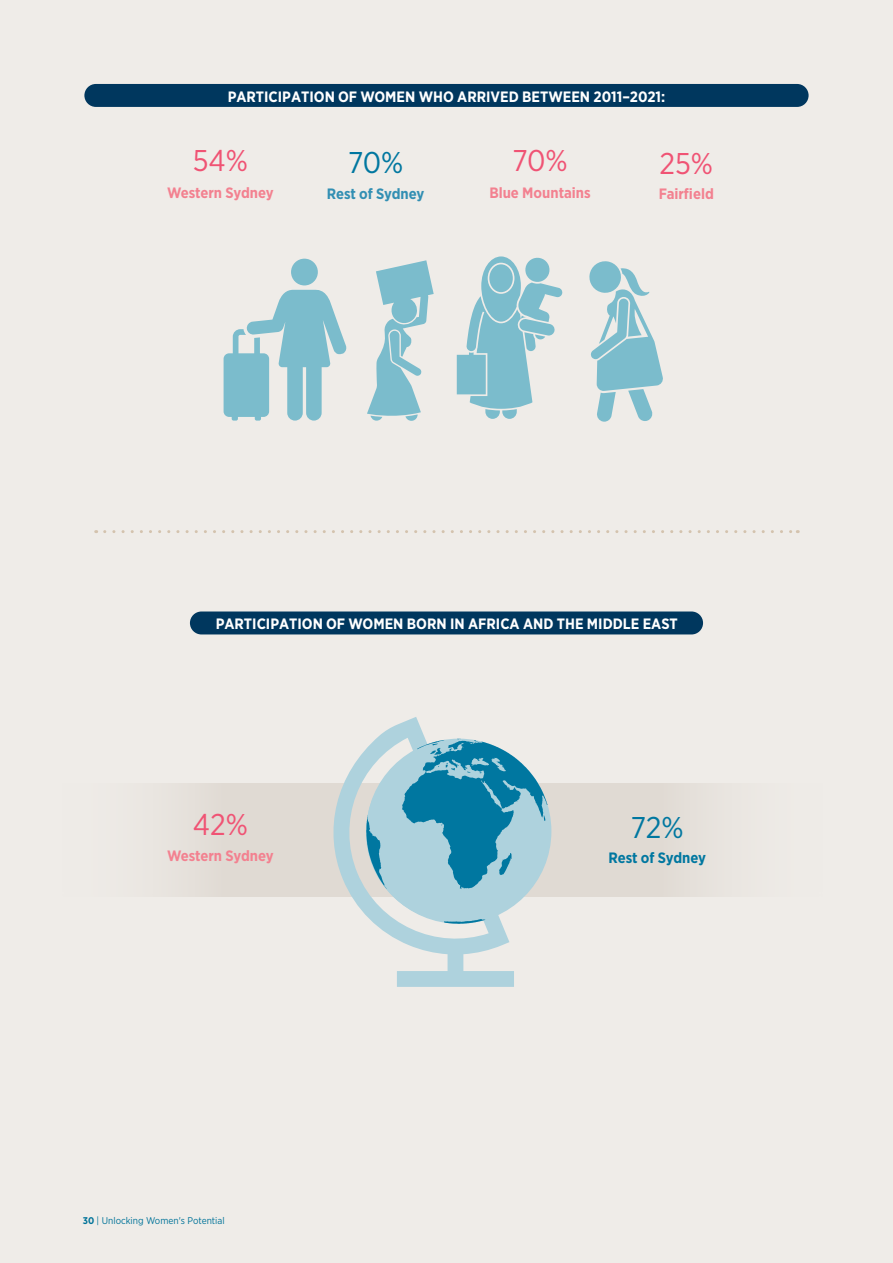
<style>
.page{position:relative;width:893px;height:1263px;background:#efece8}
.page>*{position:absolute;margin:0;border:0;box-sizing:border-box;transform-origin:0 0}
.t1{font:30px "Gotham Narrow";color:#f05374}
.t2{font:30px "Gotham Narrow";color:#0077a0}
.t3{font:700 15px "Gotham Narrow";color:#fff}
.t4{font:700 15px "Gotham Narrow";color:#f38190}
.t5{font:700 15px "Gotham Narrow";letter-spacing:-.01em;color:#328fb3}
.t6{font:700 15px "Gotham Narrow";letter-spacing:-.01em;color:#0077a0}
.t7{font:9.75px "Gotham Narrow";color:#007399}
.s1{font-weight:700}
</style>
<div class="page">
<div style="left:190px;top:611px;width:513px;height:23px;background:#00375e;border-radius:11px"></div>
<div style="left:84px;top:84px;width:725px;height:23px;background:#00375e;border-radius:11px"></div>
<div style="left:51px;top:783px;width:783px;height:114px;background:linear-gradient(to bottom,#e6e1db,#e6e1db)"></div>
<svg style="left:105px;top:530px;width:693px;height:3px"></svg>
<div style="left:291px;top:259px;width:27px;height:26px;background:#7bbccc;border-radius:50%"></div>
<svg style="left:224px;top:289px;width:123px;height:132px"></svg>
<svg style="left:457px;top:256px;width:106px;height:163px"></svg>
<svg style="left:589px;top:261px;width:74px;height:161px"></svg>
<svg style="left:367px;top:260px;width:67px;height:161px"></svg>
<svg style="left:333px;top:717px;width:219px;height:270px"></svg>
<div style="left:366px;top:739px;width:185px;height:185px;background:#aed2dd;border-radius:50%"></div>
<svg style="left:444px;top:919px;width:42px;height:5px"></svg>
<svg style="left:366px;top:815px;width:21px;height:74px"></svg>
<svg style="left:402px;top:739px;width:145px;height:151px"></svg>
<p class="t3" style="left:228px;top:87px;width:439px">PARTICIPATION OF WOMEN WHO ARRIVED BETWEEN 2011–2021:</p>
<h1 class="t1" style="left:193px;top:142px;width:57px">54%</h1>
<h1 class="t2" style="left:348px;top:144px;width:57px">70%</h1>
<h1 class="t1" style="left:512px;top:142px;width:57px">70%</h1>
<h1 class="t1" style="left:659px;top:144px;width:55px">25%</h1>
<p class="t4" style="left:167px;top:183px;width:108px">Western Sydney</p>
<p class="t5" style="left:327px;top:184px;width:99px">Rest of Sydney</p>
<p class="t4" style="left:489px;top:183px;width:103px">Blue Mountains</p>
<p class="t4" style="left:659px;top:184px;width:57px">Fairfield</p>
<p class="t3" style="left:216px;top:614px;width:463px">PARTICIPATION OF WOMEN BORN IN AFRICA AND THE MIDDLE EAST</p>
<h1 class="t1" style="left:193px;top:806px;width:56px">42%</h1>
<h1 class="t2" style="left:631px;top:808px;width:54px">72%</h1>
<p class="t4" style="left:167px;top:846px;width:108px">Western Sydney</p>
<p class="t6" style="left:608px;top:848px;width:99px">Rest of Sydney</p>
<p class="t7" style="left:83px;top:1214px;width:143px"><span class="s1">30</span> | Unlocking Women's Potential</p>
</div>
